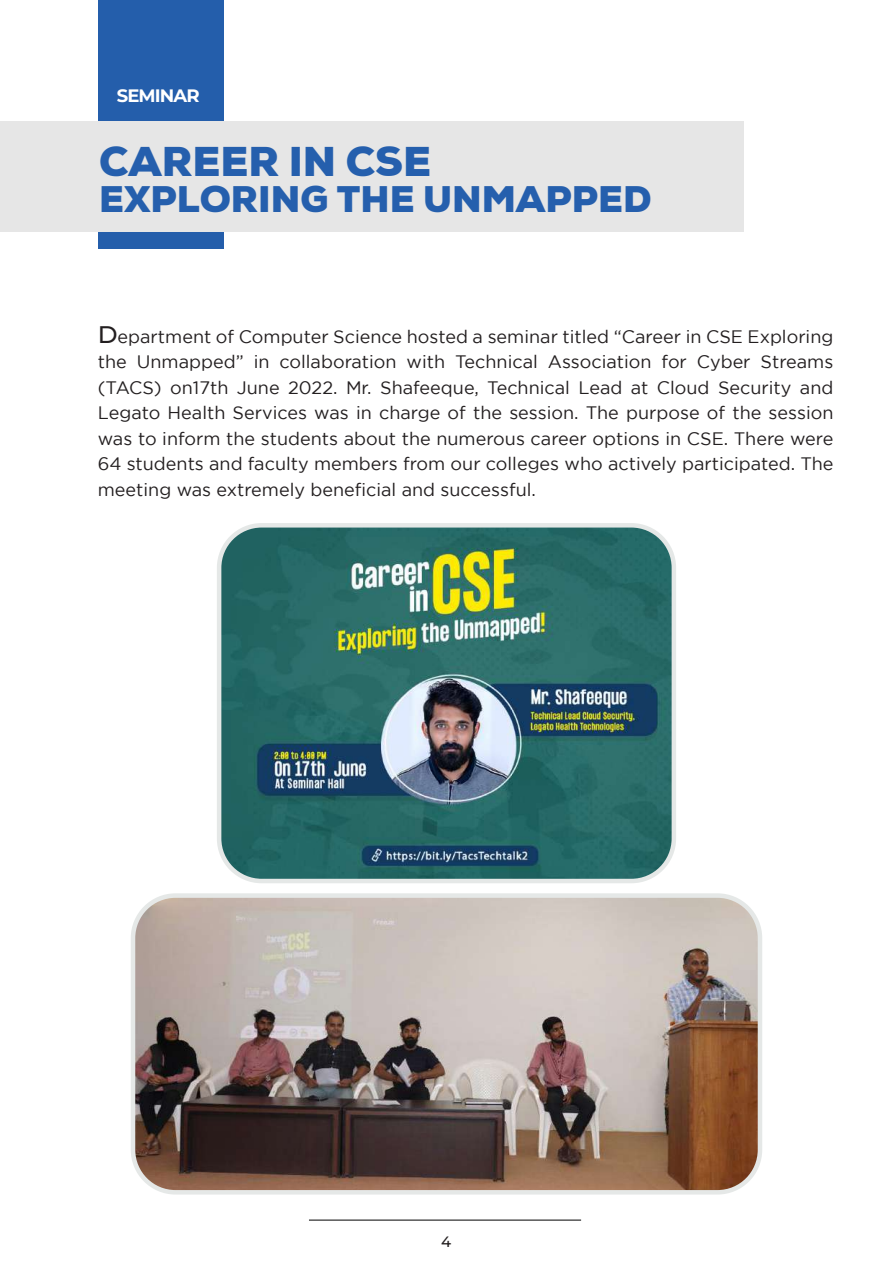
<style>
.page{position:relative;width:893px;height:1263px;background:#fff}
.page>*{position:absolute;margin:0;border:0;box-sizing:border-box;transform-origin:0 0}
.t1{font:900 40.5px "Nexa";color:#255fad}
.t2{font:900 36px "Nexa";color:#255fad}
.t3{font:18px/25.5px "Gotham";color:#231f20;text-align:justify}
.t4{font:700 18px "Montserrat";letter-spacing:-.05em;color:#fff}
.t5{font:500 15px "Montserrat";color:#231f20}
.s1{font-family:"Montserrat";font-weight:500;font-size:24px}
</style>
<div class="page">
<hr style="left:309px;top:1220px;width:272px;height:1px;background:#000">
<div style="left:98px;top:0;width:126px;height:249px;background:#245eab"></div>
<div style="left:0;top:121px;width:744px;height:111px;background:#e6e6e6"></div>
<hr style="left:892px;top:121px;width:1px;height:111px;background:#e6e6e6">
<img style="left:136px;top:898px;width:621px;height:291px">
<div style="left:131px;top:893px;width:631px;height:301px;border:4px solid #e5e8e7;border-radius:43px"></div>
<img style="left:222px;top:528px;width:449px;height:350px">
<div style="left:217px;top:523px;width:459px;height:360px;border:4px solid #e5e8e7;border-radius:43px"></div>
<p class="t4" style="left:117px;top:84px;width:84px">SEMINAR</p>
<h1 class="t1" style="left:99px;top:134px;width:333px">CAREER IN CSE</h1>
<h2 class="t2" style="left:99px;top:175px;width:554px">EXPLORING THE UNMAPPED</h2>
<p class="t3" style="left:98px;top:323px;width:737px"><span class="s1">D</span>epartment of Computer Science hosted a seminar titled “Career in CSE Exploring the Unmapped” in collaboration with Technical Association for Cyber Streams (TACS) on17th June 2022. Mr. Shafeeque, Technical Lead at Cloud Security and Legato Health Services was in charge of the session. The purpose of the session was to inform the students about the numerous career options in CSE. There were 64 students and faculty members from our colleges who actively participated. The meeting was extremely beneficial and successful.</p>
<p class="t5" style="left:441px;top:1232px;width:12px">4</p>
</div>
